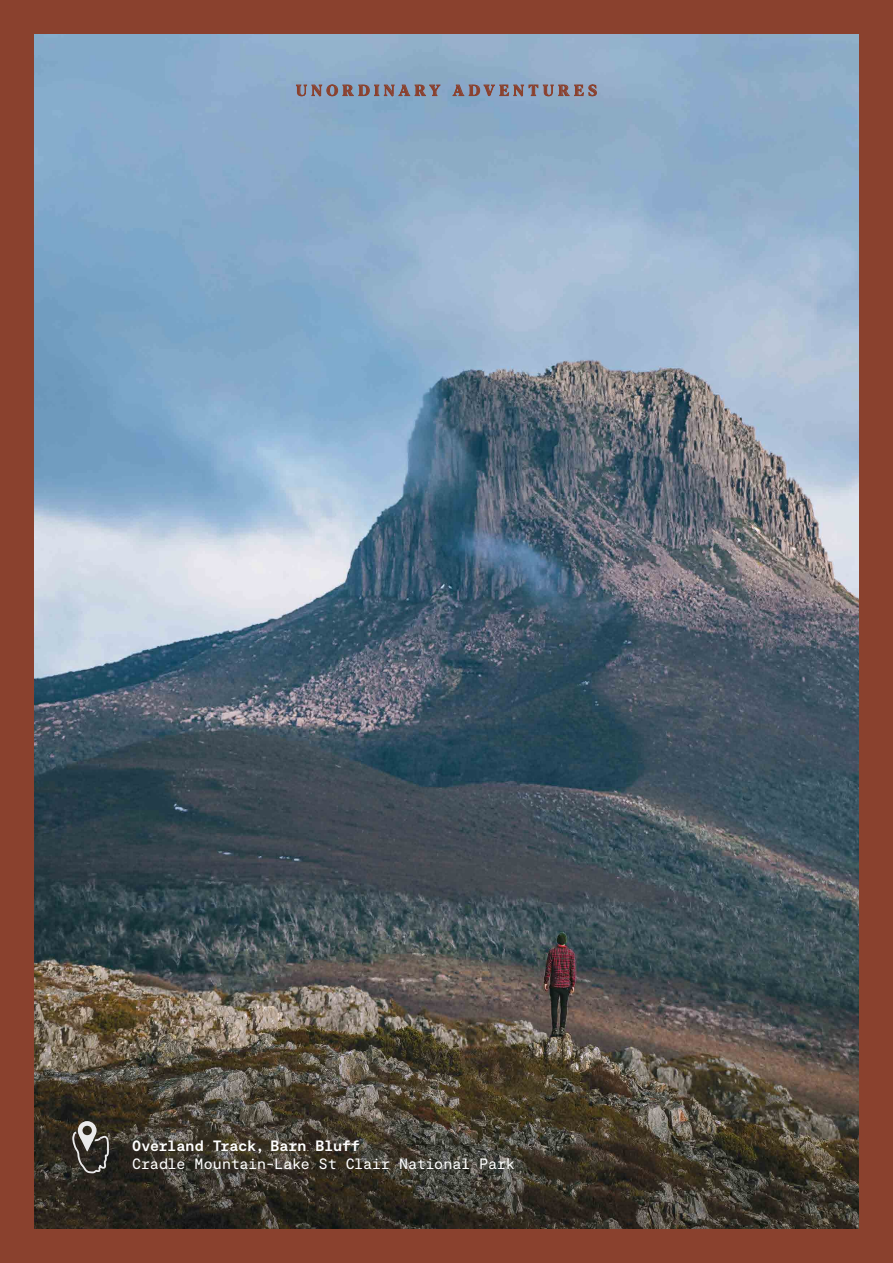
<style>
.page{position:relative;width:893px;height:1263px;background:#8a412e}
.page>*{position:absolute;margin:0;border:0;box-sizing:border-box;transform-origin:0 0}
.t1{font:15px "Moderat Mono Regular";letter-spacing:-.005em;color:#fff}
.t2{font:15px "Moderat Mono Bold";letter-spacing:-.005em;color:#fff}
.t3{font:700 15px "Blacker Display";letter-spacing:.315em;color:#8a412e}
</style>
<div class="page">
<img style="left:34px;top:34px;width:825px;height:1195px">
<svg style="left:296px;top:85px;width:144px;height:11px"></svg>
<svg style="left:453px;top:85px;width:144px;height:11px"></svg>
<svg style="left:72px;top:1121px;width:37px;height:52px"></svg>
<p class="t3" style="left:296px;top:81px;width:302px">UNORDINARY ADVENTURES</p>
<p class="t2" style="left:132px;top:1137px;width:229px">Overland Track, Barn Bluff</p>
<p class="t1" style="left:132px;top:1155px;width:384px">Cradle Mountain-Lake St Clair National Park</p>
</div>
